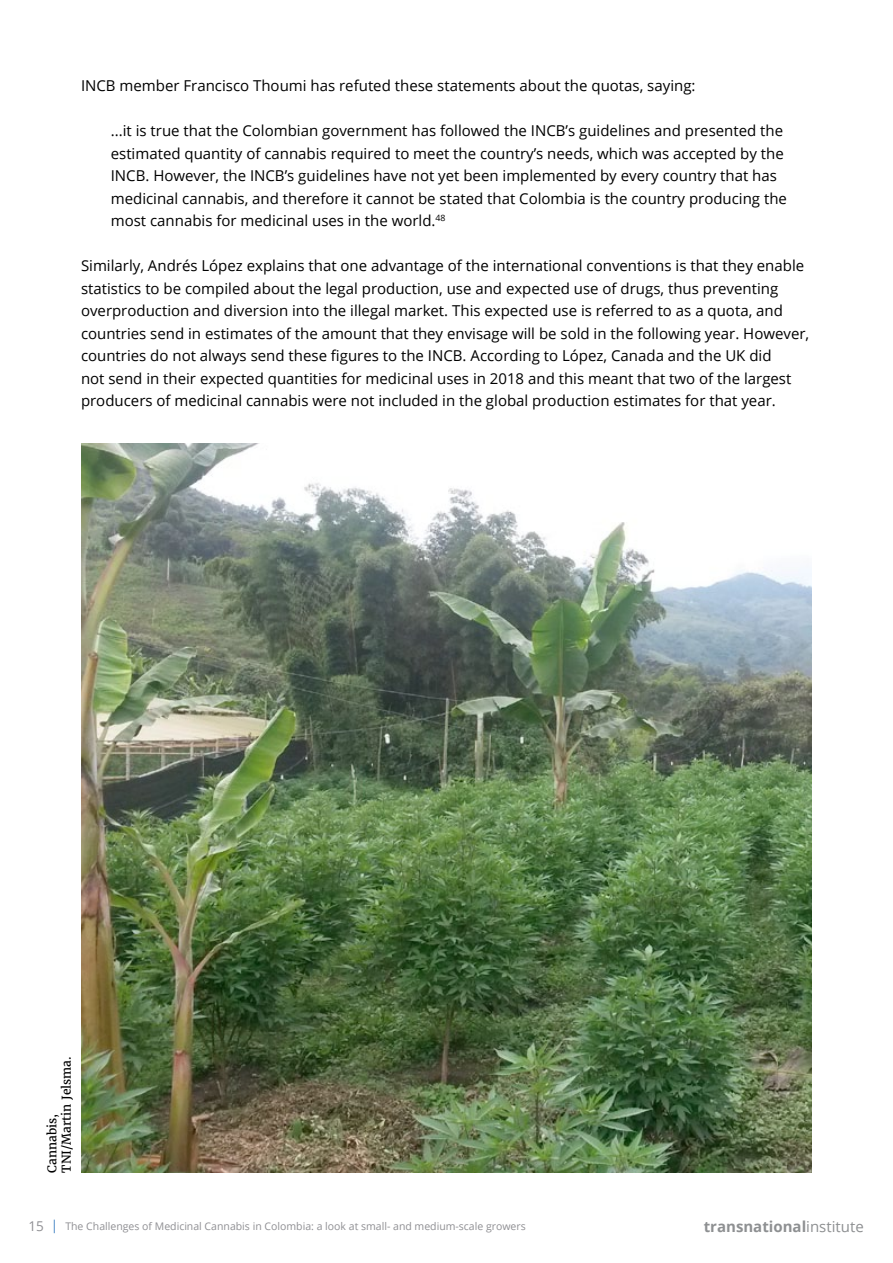
<style>
.page{position:relative;width:893px;height:1263px;background:#fff}
.page>*{position:absolute;margin:0;border:0;box-sizing:border-box;transform-origin:0 0}
.t1{font:15px/22.5px "Open Sans";color:#000}
.t2{font:700 15px "Open Sans";color:#8e9092}
.t3{font:12px/14.4px "Merriweather";color:#000}
.t4{font:10.5px "Open Sans";color:#8f8f93}
.s1{font-size:13.5px}
.s2{font-size:13.5px;color:#4282c3}
.s3{font-weight:400}
</style>
<div class="page">
<img style="left:81px;top:443px;width:731px;height:729px">
<p class="t1" style="left:81px;top:74px;width:616px">INCB member Francisco Thoumi has refuted these statements about the quotas, saying:</p>
<p class="t1" style="left:111px;top:119px;width:678px">...it is true that the Colombian government has followed the INCB’s guidelines and presented the estimated quantity of cannabis required to meet the country’s needs, which was accepted by the INCB. However, the INCB’s guidelines have not yet been implemented by every country that has medicinal cannabis, and therefore it cannot be stated that Colombia is the country producing the most cannabis for medicinal uses in the world.<sup>48</sup></p>
<p class="t1" style="left:81px;top:254px;width:730px">Similarly, Andrés López explains that one advantage of the international conventions is that they enable statistics to be compiled about the legal production, use and expected use of drugs, thus preventing overproduction and diversion into the illegal market. This expected use is referred to as a quota, and countries send in estimates of the amount that they envisage will be sold in the following year. However, countries do not always send these figures to the INCB. According to López, Canada and the UK did<br>not send in their expected quantities for medicinal uses in 2018 and this meant that two of the largest producers of medicinal cannabis were not included in the global production estimates for that year.</p>
<p class="t3" style="left:45px;top:1172px;width:118px;rotate:-90deg">Cannabis,<br>TNI/Martin Jelsma.</p>
<p class="t4" style="left:29px;top:1218px;width:499px"><span class="s1">15</span> <span class="s2">|</span> The Challenges of Medicinal Cannabis in Colombia: a look at small- and medium-scale growers</p>
<p class="t2" style="left:704px;top:1216px;width:161px">transnational<span class="s3">institute</span></p>
</div>
